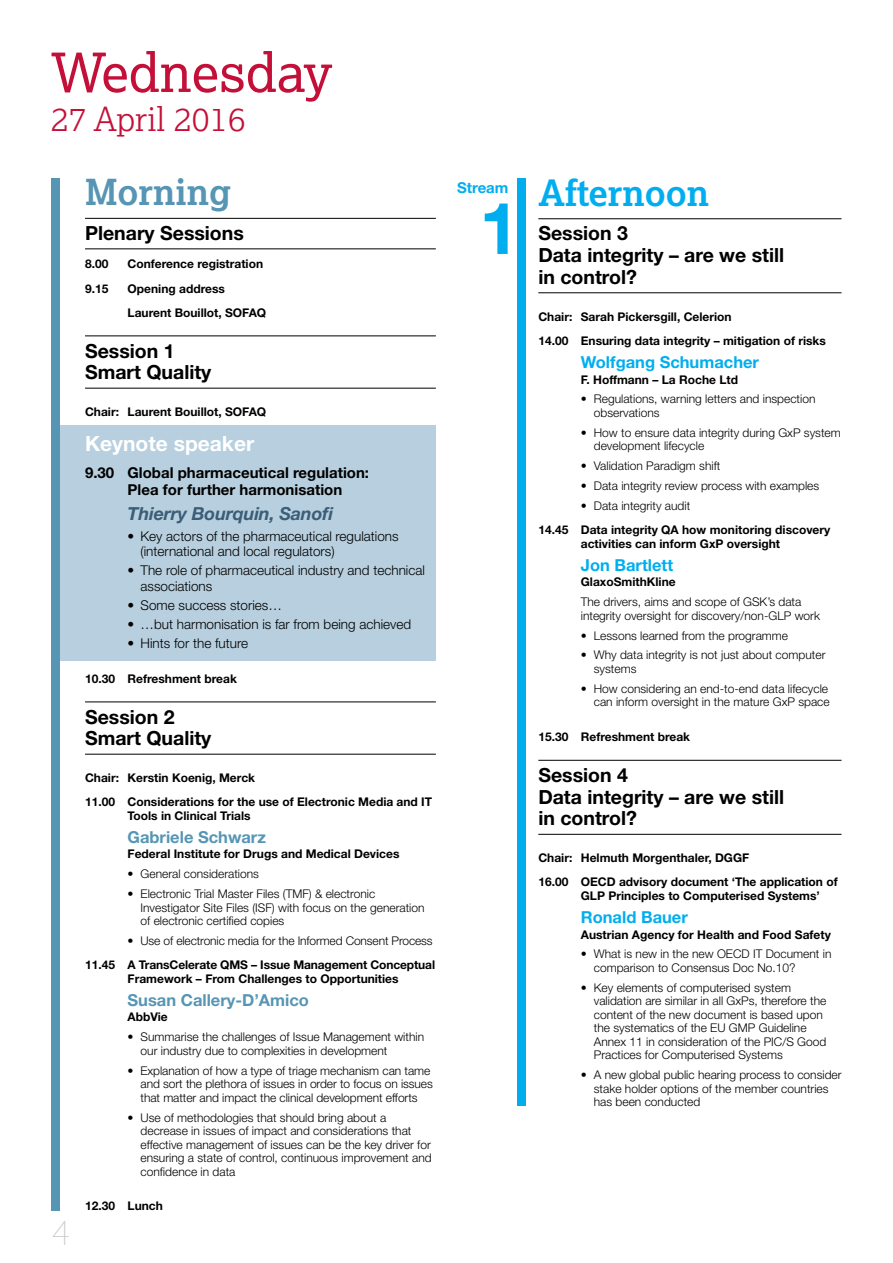
<style>
.page{position:relative;width:893px;height:1263px;background:#fff}
.page>*{position:absolute;margin:0;border:0;box-sizing:border-box;transform-origin:0 0}
.t1{font:700 72px "Helvetica Neue";color:#00aeef}
.t2{font:54px "Lexia";color:#c41039}
.t3{font:700 36px "Lexia";color:#00aeef}
.t4{font:700 36px "Lexia";color:#5696b4}
.t5{font:300 33px "Lexia";color:#c41039}
.t6{font:31.95px "Apex Sans Light T";color:#c7c8c9}
.t7{font:700 21px "Helvetica Neue";color:#fff}
.t8{font:700 19.5px/21.8px "Helvetica Neue";color:#000}
.t9{font:italic 700 18px "Helvetica Neue";letter-spacing:-.01em;color:#3b5d77}
.t10{font:700 16.5px "Helvetica Neue";color:#00aeef}
.t11{font:700 16.5px "Helvetica Neue";color:#5696b4}
.t12{font:700 15px/16.5px "Helvetica Neue";color:#000}
.t13{font:700 15px "Helvetica Neue";color:#00aeef}
.t14{font:300 13.5px/15.3px "Helvetica Neue";color:#000}
.t15{font:300 12px/13.5px "Helvetica Neue";color:#000}
.t16{font:700 12px/24.2px "Helvetica Neue";color:#000}
</style>
<div class="page">
<div style="left:55px;top:426px;width:381px;height:235px;background:#b7cfde"></div>
<hr style="left:85px;top:218px;width:351px;height:1px;background:#000">
<hr style="left:85px;top:248px;width:351px;height:1px;background:#000">
<hr style="left:85px;top:335px;width:351px;height:1px;background:#000">
<hr style="left:85px;top:388px;width:351px;height:1px;background:#000">
<hr style="left:85px;top:701px;width:351px;height:1px;background:#000">
<hr style="left:85px;top:754px;width:351px;height:1px;background:#000">
<div style="left:51px;top:179px;width:9px;height:1032px;background:#5696b4"></div>
<div style="left:517px;top:179px;width:9px;height:927px;background:#00aeef"></div>
<hr style="left:538px;top:218px;width:303px;height:1px;background:#000">
<hr style="left:538px;top:292px;width:303px;height:1px;background:#000">
<hr style="left:538px;top:760px;width:303px;height:1px;background:#000">
<hr style="left:538px;top:834px;width:303px;height:1px;background:#000">
<h2 class="t2" style="left:51px;top:38px;width:283px">Wednesday</h2>
<h3 class="t5" style="left:51px;top:98px;width:196px">27 April 2016</h3>
<h3 class="t6" style="left:51px;top:1212px;width:21px">4</h3>
<h3 class="t4" style="left:85px;top:170px;width:148px">Morning</h3>
<h3 class="t8" style="left:85px;top:222px;width:160px">Plenary Sessions</h3>
<p class="t16" style="left:85px;top:252px;width:25px">8.00</p>
<p class="t16" style="left:128px;top:252px;width:137px">Conference registration</p>
<p class="t16" style="left:85px;top:276px;width:25px">9.15</p>
<p class="t16" style="left:128px;top:276px;width:140px">Opening address<br>Laurent Bouillot, SOFAQ</p>
<h3 class="t8" style="left:85px;top:339px;width:128px">Session 1<br>Smart Quality</h3>
<p class="t16" style="left:85px;top:399px;width:183px">Chair: Laurent Bouillot, SOFAQ</p>
<h3 class="t7" style="left:85px;top:430px;width:171px">Keynote speaker</h3>
<p class="t12" style="left:128px;top:464px;width:243px;text-indent:-43px">9.30 Global pharmaceutical regulation:<br>Plea for further harmonisation</p>
<h3 class="t9" style="left:128px;top:503px;width:208px">Thierry Bourquin, Sanofi</h3>
<p class="t14" style="left:141px;top:528px;width:260px;text-indent:-13px">• Key actors of the pharmaceutical regulations (international and local regulators)</p>
<p class="t14" style="left:141px;top:562px;width:286px;text-indent:-13px">• The role of pharmaceutical industry and technical associations</p>
<p class="t14" style="left:128px;top:597px;width:156px">• Some success stories…</p>
<p class="t14" style="left:128px;top:616px;width:285px">• …but harmonisation is far from being achieved</p>
<p class="t14" style="left:128px;top:635px;width:122px">• Hints for the future</p>
<p class="t16" style="left:85px;top:666px;width:153px">10.30 Refreshment break</p>
<h3 class="t8" style="left:85px;top:705px;width:128px">Session 2<br>Smart Quality</h3>
<p class="t16" style="left:85px;top:765px;width:349px">Chair: Kerstin Koenig, Merck<br>11.00 Considerations for the use of Electronic Media and IT</p>
<p class="t16" style="left:128px;top:803px;width:125px">Tools in Clinical Trials</p>
<h3 class="t11" style="left:128px;top:827px;width:140px">Gabriele Schwarz</h3>
<p class="t16" style="left:128px;top:842px;width:273px">Federal Institute for Drugs and Medical Devices</p>
<p class="t15" style="left:128px;top:867px;width:133px">• General considerations</p>
<p class="t15" style="left:141px;top:887px;width:286px;text-indent:-13px">• Electronic Trial Master Files (TMF) &amp; electronic<br>Investigator Site Files (ISF) with focus on the generation of electronic certified copies</p>
<p class="t15" style="left:128px;top:934px;width:307px">• Use of electronic media for the Informed Consent Process</p>
<p class="t16" style="left:85px;top:958px;width:352px;line-height:13.5px;text-align:center">11.45 A TransCelerate QMS – Issue Management Conceptual<br>Framework – From Challenges to Opportunities</p>
<h3 class="t11" style="left:128px;top:990px;width:183px">Susan Callery-D’Amico</h3>
<p class="t16" style="left:128px;top:1005px;width:42px">AbbVie</p>
<p class="t15" style="left:141px;top:1030px;width:285px;text-indent:-13px">• Summarise the challenges of Issue Management within our industry due to complexities in development</p>
<p class="t15" style="left:141px;top:1063px;width:294px;text-indent:-13px">• Explanation of how a type of triage mechanism can tame and sort the plethora of issues in order to focus on issues that matter and impact the clinical development efforts</p>
<p class="t15" style="left:141px;top:1110px;width:293px;text-indent:-13px">• Use of methodologies that should bring about a decrease in issues of impact and considerations that effective management of issues can be the key driver for ensuring a state of control, continuous improvement and confidence in data</p>
<p class="t16" style="left:85px;top:1194px;width:79px">12.30 Lunch</p>
<p class="t13" style="left:457px;top:178px;width:53px">Stream</p>
<h1 class="t1" style="left:479px;top:184px;width:42px">1</h1>
<h3 class="t3" style="left:538px;top:170px;width:172px">Afternoon</h3>
<h3 class="t8" style="left:538px;top:222px;width:247px">Session 3<br>Data integrity – are we still in control?</h3>
<p class="t16" style="left:538px;top:304px;width:289px">Chair: Sarah Pickersgill, Celerion<br>14.00 Ensuring data integrity – mitigation of risks</p>
<h3 class="t10" style="left:581px;top:352px;width:180px">Wolfgang Schumacher</h3>
<p class="t16" style="left:581px;top:367px;width:159px">F. Hoffmann – La Roche Ltd</p>
<p class="t15" style="left:594px;top:392px;width:223px;text-indent:-13px">• Regulations, warning letters and inspection observations</p>
<p class="t15" style="left:594px;top:426px;width:248px;text-indent:-13px">• How to ensure data integrity during GxP system development lifecycle</p>
<p class="t15" style="left:581px;top:459px;width:141px">• Validation Paradigm shift</p>
<p class="t15" style="left:581px;top:479px;width:240px">• Data integrity review process with examples</p>
<p class="t15" style="left:581px;top:499px;width:111px">• Data integrity audit</p>
<p class="t16" style="left:581px;top:523px;width:251px;line-height:13.5px;text-indent:-43px">14.45 Data integrity QA how monitoring discovery activities can inform GxP oversight</p>
<h3 class="t10" style="left:581px;top:554px;width:94px">Jon Bartlett</h3>
<p class="t16" style="left:581px;top:570px;width:96px">GlaxoSmithKline</p>
<p class="t15" style="left:581px;top:595px;width:241px">The drivers, aims and scope of GSK’s data integrity oversight for discovery/non-GLP work</p>
<p class="t15" style="left:581px;top:628px;width:209px">• Lessons learned from the programme</p>
<p class="t15" style="left:594px;top:648px;width:233px;text-indent:-13px">• Why data integrity is not just about computer systems</p>
<p class="t15" style="left:581px;top:681px;width:250px;text-align:right">• How considering an end-to-end data lifecycle can inform oversight in the mature GxP space</p>
<p class="t16" style="left:538px;top:724px;width:153px">15.30 Refreshment break</p>
<h3 class="t8" style="left:538px;top:764px;width:247px">Session 4<br>Data integrity – are we still in control?</h3>
<p class="t16" style="left:538px;top:846px;width:301px">Chair: Helmuth Morgenthaler, DGGF<br>16.00 OECD advisory document ‘The application of</p>
<p class="t16" style="left:581px;top:883px;width:241px">GLP Principles to Computerised Systems’</p>
<h3 class="t10" style="left:581px;top:907px;width:108px">Ronald Bauer</h3>
<p class="t16" style="left:581px;top:922px;width:252px">Austrian Agency for Health and Food Safety</p>
<p class="t15" style="left:594px;top:947px;width:239px;text-indent:-13px">• What is new in the new OECD IT Document in comparison to Consensus Doc No.10?</p>
<p class="t15" style="left:594px;top:980px;width:234px;text-indent:-13px">• Key elements of computerised system validation are similar in all GxPs, therefore the content of the new document is based upon the systematics of the EU GMP Guideline Annex 11 in consideration of the PIC/S Good Practices for Computerised Systems</p>
<p class="t15" style="left:594px;top:1068px;width:249px;text-indent:-13px">• A new global public hearing process to consider stake holder options of the member countries has been conducted</p>
</div>
